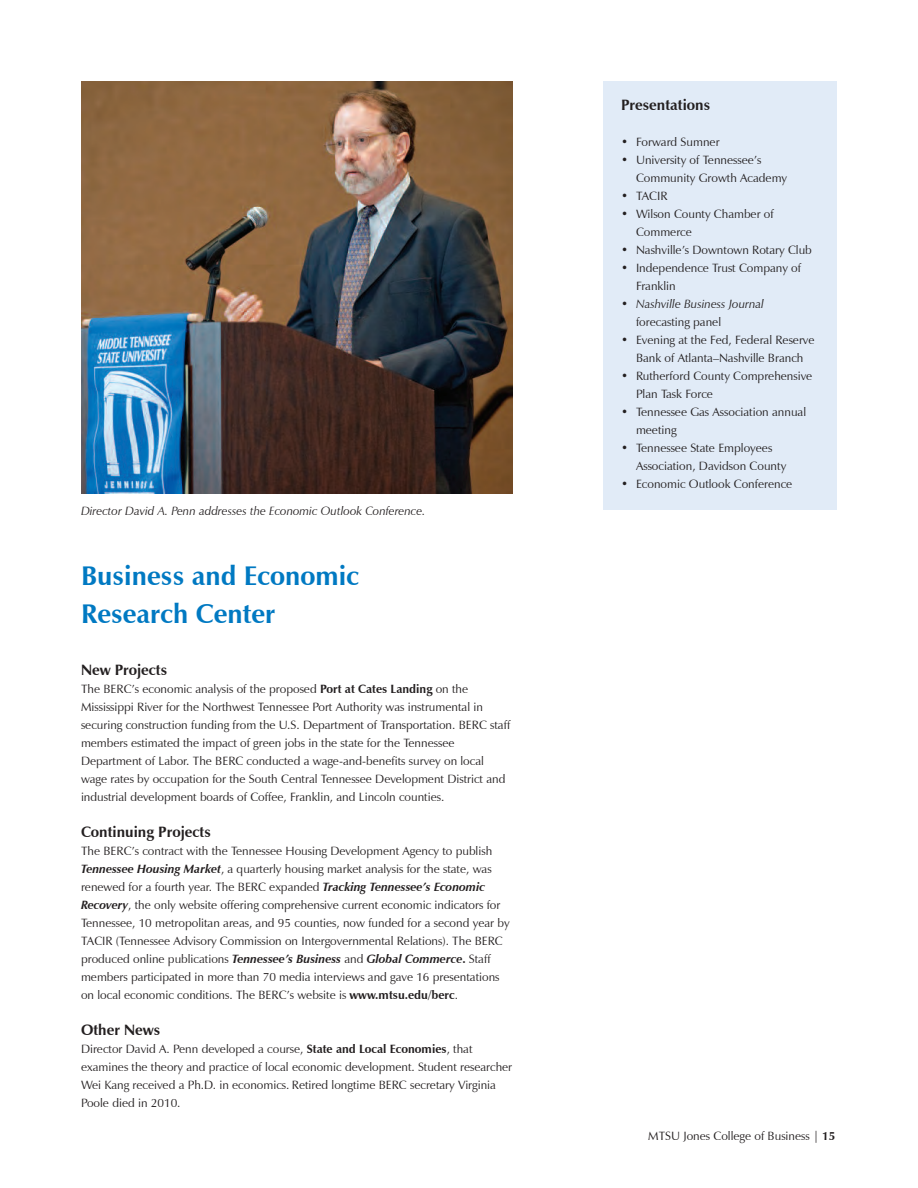
<style>
.page{position:relative;width:918px;height:1188px;background:#fff}
.page>*{position:absolute;margin:0;border:0;box-sizing:border-box;transform-origin:0 0}
.t1{font:700 27px/37.5px "Zapf Humanist 601 BT";color:#0079c2}
.t2{font:700 15px "Zapf Humanist 601 BT";color:#231f20}
.t3{font:12px/18px "Zapf Humanist 601 BT";color:#231f20}
.t4{font:italic 12px/18px "Zapf Humanist 601 BT";color:#231f20}
.s1{font-weight:700}
.s2{font-weight:700;font-style:italic}
.s3{font-style:normal}
</style>
<div class="page">
<div style="left:603px;top:81px;width:234px;height:429px;background:#e1ebf7"></div>
<img style="left:81px;top:81px;width:432px;height:412px">
<p class="t4" style="left:81px;top:502px;width:346px">Director David A. Penn addresses the Economic Outlook Conference.</p>
<h1 class="t1" style="left:81px;top:557px;width:280px">Business and Economic<br>Research Center</h1>
<p class="t2" style="left:81px;top:660px;width:88px">New Projects</p>
<p class="t3" style="left:81px;top:679px;width:431px">The BERC’s economic analysis of the proposed <span class="s1">Port at Cates Landing</span> on the Mississippi River for the Northwest Tennessee Port Authority was instrumental in securing construction funding from the U.S. Department of Transportation. BERC staff members estimated the impact of green jobs in the state for the Tennessee Department of Labor. The BERC conducted a wage-and-benefits survey on local wage rates by occupation for the South Central Tennessee Development District and industrial development boards of Coffee, Franklin, and Lincoln counties.</p>
<p class="t2" style="left:81px;top:822px;width:131px">Continuing Projects</p>
<p class="t3" style="left:81px;top:841px;width:430px">The BERC’s contract with the Tennessee Housing Development Agency to publish <span class="s2">Tennessee Housing Market</span>, a quarterly housing market analysis for the state, was renewed for a fourth year. The BERC expanded <span class="s2">Tracking Tennessee’s Economic Recovery</span>, the only website offering comprehensive current economic indicators for Tennessee, 10 metropolitan areas, and 95 counties, now funded for a second year by TACIR (Tennessee Advisory Commission on Intergovernmental Relations). The BERC produced online publications <span class="s2">Tennessee’s Business</span> and <span class="s2">Global Commerce</span><span class="s1">.</span> Staff members participated in more than 70 media interviews and gave 16 presentations on local economic conditions. The BERC’s website is <span class="s1">www.mtsu.edu/berc</span>.</p>
<p class="t2" style="left:81px;top:1020px;width:81px">Other News</p>
<p class="t3" style="left:81px;top:1039px;width:433px">Director David A. Penn developed a course, <span class="s1">State and Local Economies</span>, that examines the theory and practice of local economic development. Student researcher Wei Kang received a Ph.D. in economics. Retired longtime BERC secretary Virginia Poole died in 2010.</p>
<p class="t2" style="left:621px;top:96px;width:91px">Presentations</p>
<p class="t3" style="left:621px;top:133px;width:100px">• Forward Sumner</p>
<p class="t3" style="left:636px;top:151px;width:153px;text-indent:-15px">• University of Tennessee’s<br>Community Growth Academy</p>
<p class="t3" style="left:621px;top:187px;width:48px">• TACIR</p>
<p class="t3" style="left:636px;top:205px;width:139px;text-indent:-15px">• Wilson County Chamber of<br>Commerce</p>
<p class="t3" style="left:621px;top:241px;width:192px">• Nashville’s Downtown Rotary Club</p>
<p class="t3" style="left:636px;top:259px;width:167px;text-indent:-15px">• Independence Trust Company of<br>Franklin</p>
<p class="t4" style="left:636px;top:295px;width:130px;text-indent:-15px"><span class="s3">•</span> Nashville Business Journal <span class="s3">forecasting panel</span></p>
<p class="t3" style="left:621px;top:331px;width:195px;text-align:center">• Evening at the Fed, Federal Reserve<br>Bank of Atlanta–Nashville Branch</p>
<p class="t3" style="left:636px;top:367px;width:178px;text-indent:-15px">• Rutherford County Comprehensive<br>Plan Task Force</p>
<p class="t3" style="left:636px;top:403px;width:172px;text-indent:-15px">• Tennessee Gas Association annual meeting</p>
<p class="t3" style="left:636px;top:439px;width:152px;text-indent:-15px">• Tennessee State Employees<br>Association, Davidson County</p>
<p class="t3" style="left:621px;top:475px;width:173px">• Economic Outlook Conference</p>
<p class="t3" style="left:648px;top:1127px;width:189px">MTSU Jones College of Business | <span class="s1">15</span></p>
</div>
